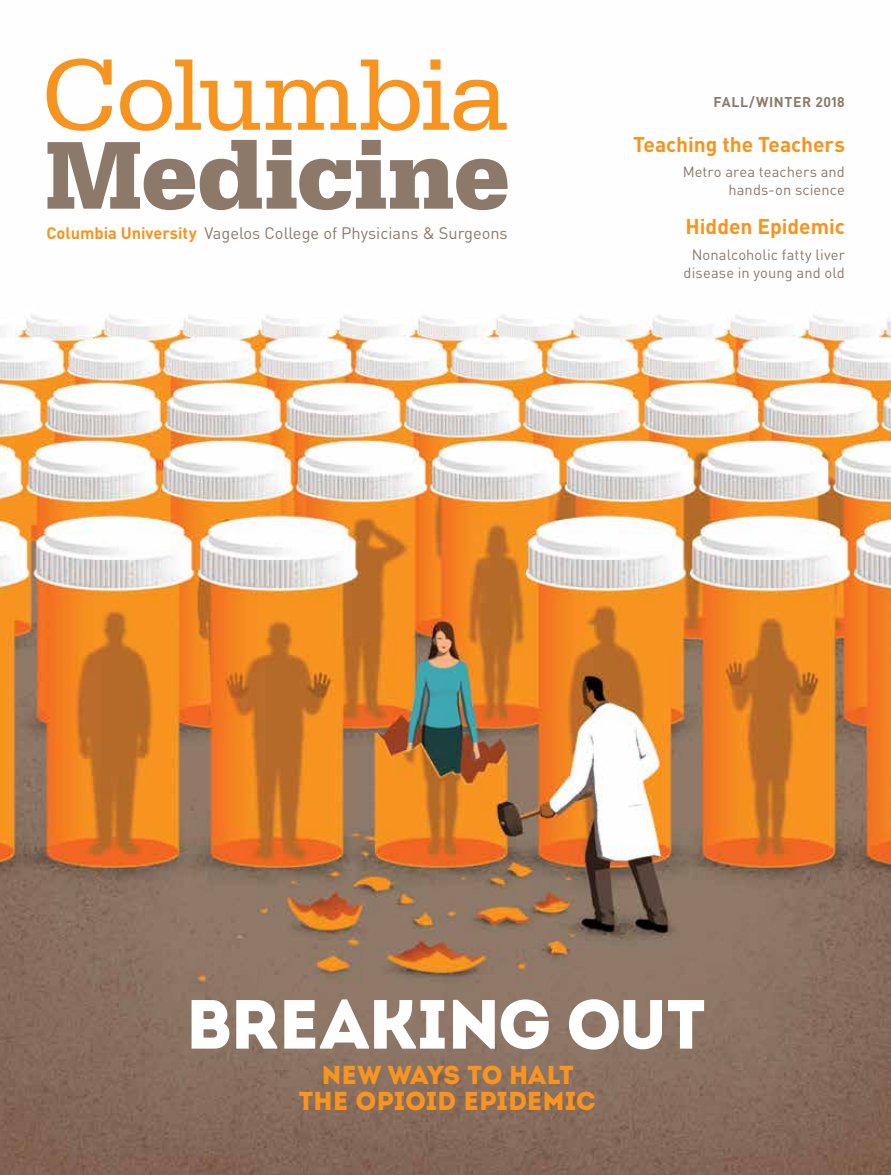
<style>
.page{position:relative;width:891px;height:1175px;background:#fff}
.page>*{position:absolute;margin:0;border:0;box-sizing:border-box;transform-origin:0 0}
.t1{font:107.4px "Serifa";letter-spacing:-.02em;color:#f7941f}
.t2{font:900 101.7px "Serifa";letter-spacing:-.005em;color:#8d7969}
.t3{font:69.3px "Intro";letter-spacing:-.02em;color:#fff}
.t4{font:25.95px/25.5px "Intro";letter-spacing:-.005em;color:#f89420;text-align:center}
.t5{font:700 21px "DIN";color:#f7941f}
.t6{font:16.5px "DIN";color:#8d7969}
.t7{font:14.7px/18px "DIN";letter-spacing:.005em;color:#8d7969;text-align:right}
.t8{font:700 13.95px "DIN";letter-spacing:.04em;color:#8d7969}
.s1{font-weight:700;color:#f7941f}
</style>
<div class="page">
<img style="left:0;top:314px;width:891px;height:860px">
<h1 class="t1" style="left:41px;top:35px;width:470px">Columbia</h1>
<h2 class="t2" style="left:46px;top:115px;width:466px">Medicine</h2>
<p class="t6" style="left:46px;top:223px;width:463px"><span class="s1">Columbia University</span> Vagelos College of Physicians &amp; Surgeons</p>
<p class="t8" style="left:713px;top:93px;width:133px">FALL/WINTER 2018</p>
<h3 class="t5" style="left:633px;top:130px;width:213px">Teaching the Teachers</h3>
<p class="t7" style="left:683px;top:163px;width:164px">Metro area teachers and hands-on science</p>
<h3 class="t5" style="left:686px;top:213px;width:161px">Hidden Epidemic</h3>
<p class="t7" style="left:684px;top:245px;width:163px;text-align:center">Nonalcoholic fatty liver disease in young and old</p>
<h3 class="t3" style="left:185px;top:982px;width:522px">BREAKING OUT</h3>
<h3 class="t4" style="left:299px;top:1062px;width:299px">NEW WAYS TO HALT<br>THE OPIOID EPIDEMIC</h3>
</div>
